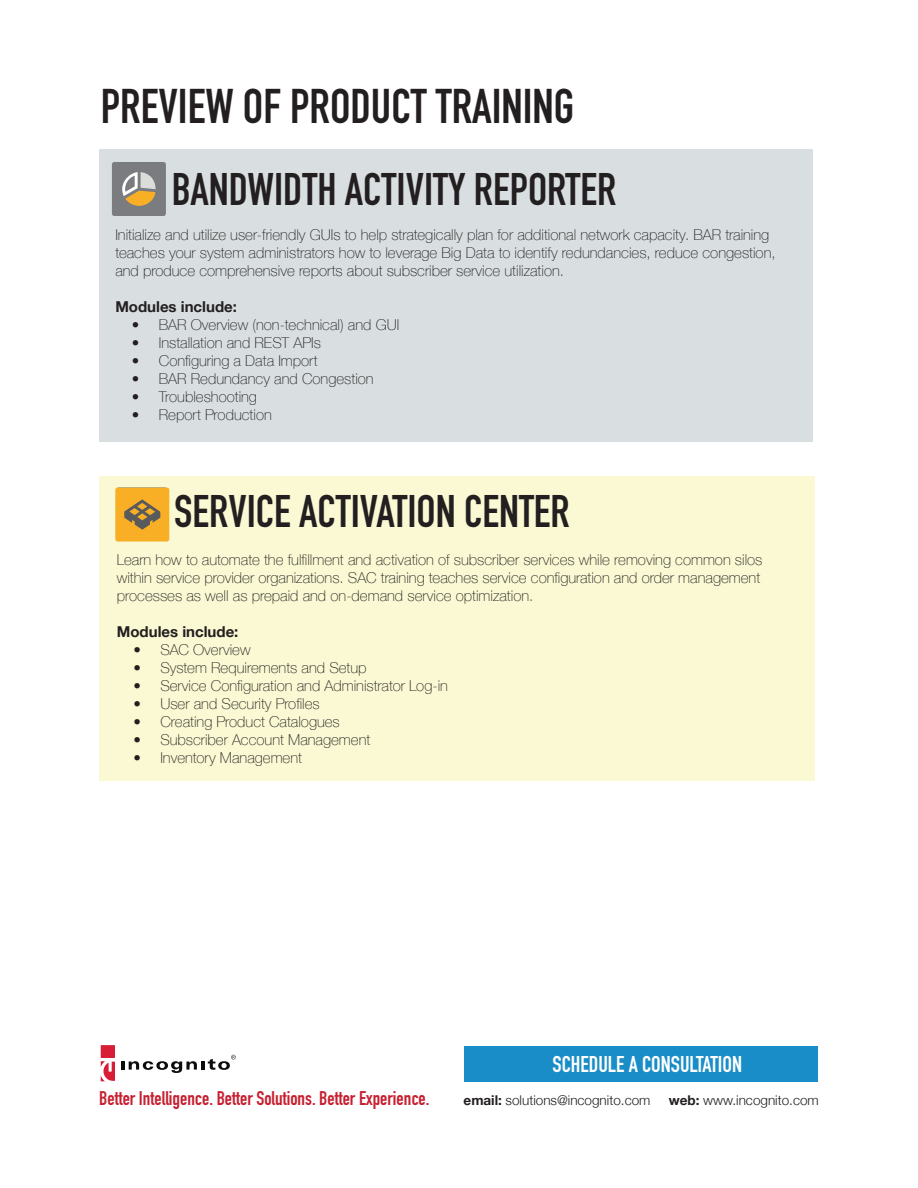
<style>
.page{position:relative;width:918px;height:1188px;background:#fff}
.page>*{position:absolute;margin:0;border:0;box-sizing:border-box;transform-origin:0 0}
.t1{font:48px "DIN Engschrift Std";color:#231f20}
.t2{font:45px "DIN Engschrift Std";color:#231f20}
.t3{font:22.5px "DIN Engschrift Std";color:#fff}
.t4{font:19.5px "DIN Engschrift Std";color:#c72031}
.t5{font:100 15px/18px "Helvetica Neue";color:#231f20}
.t6{font:700 15px "Helvetica Neue";color:#231f20}
.t7{font:300 13.5px "Helvetica Neue";color:#231f20}
.s1{font-weight:700}
</style>
<div class="page">
<div style="left:99px;top:149px;width:713px;height:293px;background:#d9dfe1"></div>
<div style="left:112px;top:162px;width:54px;height:54px;background:#7a7c7f;border-radius:3px"></div>
<svg style="left:122px;top:172px;width:34px;height:34px"></svg>
<div style="left:99px;top:476px;width:716px;height:305px;background:#faf9d3"></div>
<div style="left:115px;top:488px;width:54px;height:54px;background:#f8af26;border-radius:3px"></div>
<svg style="left:124px;top:499px;width:36px;height:31px"></svg>
<div style="left:101px;top:1045px;width:14px;height:13px;background:#d81e36"></div>
<svg style="left:101px;top:1057px;width:14px;height:24px"></svg>
<svg style="left:121px;top:1055px;width:115px;height:18px"></svg>
<div style="left:464px;top:1046px;width:353px;height:35px;background:#198dc7"></div>
<h1 class="t1" style="left:101px;top:78px;width:475px">PREVIEW OF PRODUCT TRAINING</h1>
<h2 class="t2" style="left:172px;top:163px;width:446px">BANDWIDTH ACTIVITY REPORTER</h2>
<h2 class="t2" style="left:172px;top:171px;width:439px">BROADBAND COMMAND CENTER</h2>
<p class="t5" style="left:115px;top:225px;width:662px">Initialize and utilize user-friendly GUIs to help strategically plan for additional network capacity. BAR training teaches your system administrators how to leverage Big Data to identify redundancies, reduce congestion, and produce comprehensive reports about subscriber service utilization.</p>
<p class="t6" style="left:115px;top:295px;width:123px">Modules include:</p>
<p class="t5" style="left:132px;top:315px;width:269px">• BAR Overview (non-technical) and GUI</p>
<p class="t5" style="left:132px;top:333px;width:191px">• Installation and REST APIs</p>
<p class="t5" style="left:132px;top:351px;width:187px">• Configuring a Data Import</p>
<p class="t5" style="left:132px;top:369px;width:243px">• BAR Redundancy and Congestion</p>
<p class="t5" style="left:132px;top:387px;width:127px">• Troubleshooting</p>
<p class="t5" style="left:132px;top:405px;width:142px">• Report Production</p>
<h2 class="t2" style="left:174px;top:485px;width:397px">SERVICE ACTIVATION CENTER</h2>
<p class="t5" style="left:117px;top:550px;width:647px">Learn how to automate the fulfillment and activation of subscriber services while removing common silos within service provider organizations. SAC training teaches service configuration and order management processes as well as prepaid and on-demand service optimization.</p>
<p class="t6" style="left:117px;top:620px;width:123px">Modules include:</p>
<p class="t5" style="left:133px;top:640px;width:119px">• SAC Overview</p>
<p class="t5" style="left:133px;top:658px;width:235px">• System Requirements and Setup</p>
<p class="t5" style="left:133px;top:676px;width:316px">• Service Configuration and Administrator Log-in</p>
<p class="t5" style="left:133px;top:694px;width:188px">• User and Security Profiles</p>
<p class="t5" style="left:133px;top:712px;width:208px">• Creating Product Catalogues</p>
<p class="t5" style="left:133px;top:730px;width:239px">• Subscriber Account Management</p>
<p class="t5" style="left:133px;top:748px;width:170px">• Inventory Management</p>
<h3 class="t3" style="left:553px;top:1051px;width:191px">SCHEDULE A CONSULTATION</h3>
<p class="t7" style="left:464px;top:1090px;width:188px"><span class="s1">email:</span> solutions@incognito.com</p>
<h3 class="t4" style="left:99px;top:1087px;width:332px">Better Intelligence. Better Solutions. Better Experience.</h3>
<p class="t7" style="left:669px;top:1090px;width:152px"><span class="s1">web:</span> www.incognito.com</p>
</div>
